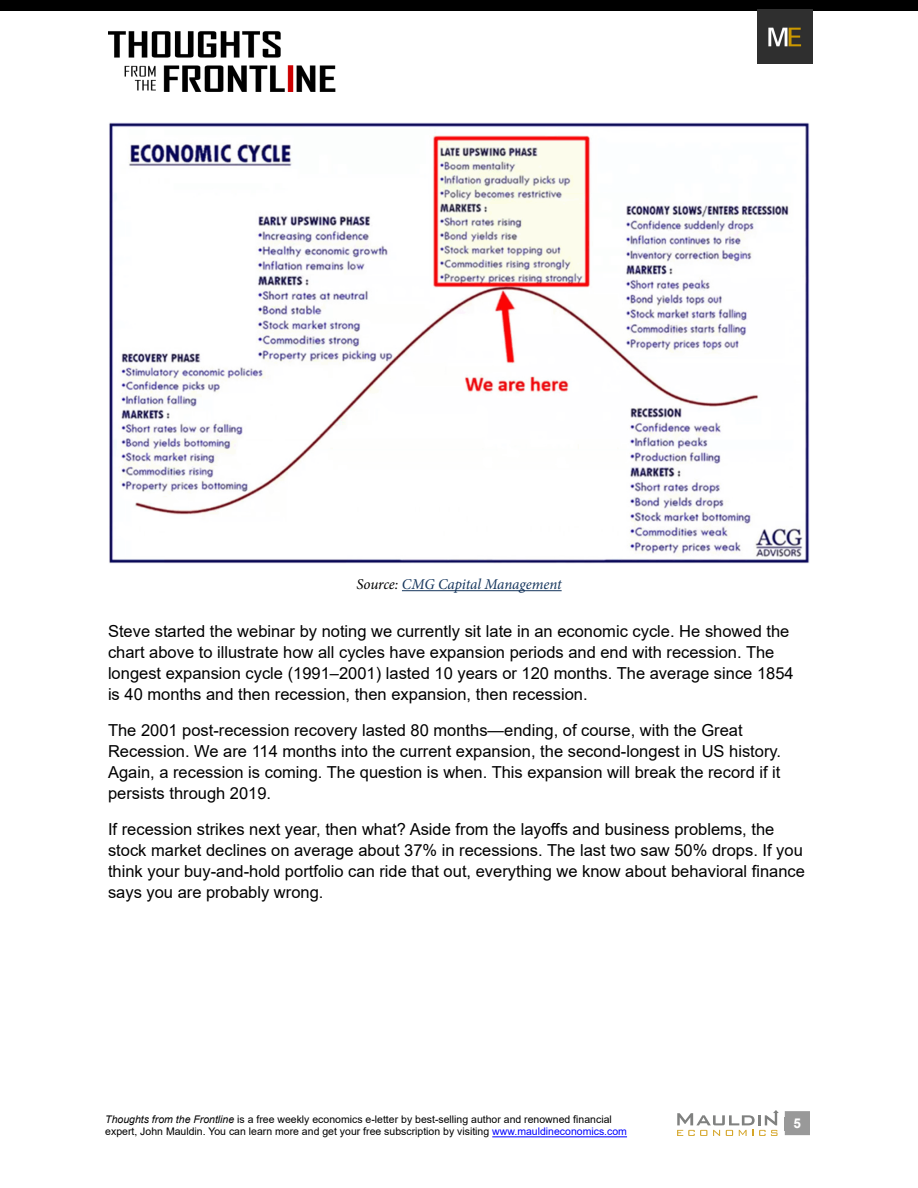
<style>
.page{position:relative;width:918px;height:1188px;background:#fff}
.page>*{position:absolute;margin:0;border:0;box-sizing:border-box;transform-origin:0 0}
.Body-Text{font:16.5px/21px "Arial";color:#000}
.PhotoCaption-39pica{font:italic 15px "Minion Pro";letter-spacing:-.01em;color:#16365d}
.t1{font:700 13.5px "Arial";color:#fff}
.t2{font:10.5px/12.6px "Arial";color:#000}
.s1{color:#000}
.s2{font-style:italic}
.s3{color:#00f}
</style>
<div class="page">
<div style="left:785px;top:1111px;width:25px;height:24px;background:#999"></div>
<hr style="left:492px;top:1136px;width:135px;height:1px;background:#00f">
<img style="left:108px;top:31px;width:228px;height:61px">
<div style="left:0;top:0;width:918px;height:11px;background:#000"></div>
<img style="left:758px;top:9px;width:55px;height:55px">
<svg style="left:677px;top:1110px;width:102px;height:26px"></svg>
<hr style="left:402px;top:590px;width:160px;height:1px;background:#16365d">
<img style="left:109px;top:122px;width:701px;height:441px">
<p class="PhotoCaption-39pica" style="left:356px;top:574px;width:207px"><span class="s1">Source:</span> CMG Capital Management</p>
<p class="Body-Text" style="left:108px;top:621px;width:687px">Steve started the webinar by noting we currently sit late in an economic cycle. He showed the chart above to illustrate how all cycles have expansion periods and end with recession. The longest expansion cycle (1991–2001) lasted 10 years or 120 months. The average since 1854 is 40 months and then recession, then expansion, then recession.</p>
<p class="Body-Text" style="left:108px;top:720px;width:675px">The 2001 post-recession recovery lasted 80 months—ending, of course, with the Great Recession. We are 114 months into the current expansion, the second-longest in US history.<br>Again, a recession is coming. The question is when. This expansion will break the record if it persists through 2019.</p>
<p class="Body-Text" style="left:108px;top:819px;width:699px">If recession strikes next year, then what? Aside from the layoffs and business problems, the stock market declines on average about 37% in recessions. The last two saw 50% drops. If you think your buy-and-hold portfolio can ride that out, everything we know about behavioral finance says you are probably wrong.</p>
<p class="t2" style="left:105px;top:1113px;width:523px"><span class="s2">Thoughts from the Frontline</span> is a free weekly economics e-letter by best-selling author and renowned financial expert, John Mauldin. You can learn more and get your free subscription by visiting <span class="s3">www.mauldineconomics.com</span></p>
<p class="t1" style="left:794px;top:1113px;width:9px">5</p>
</div>
